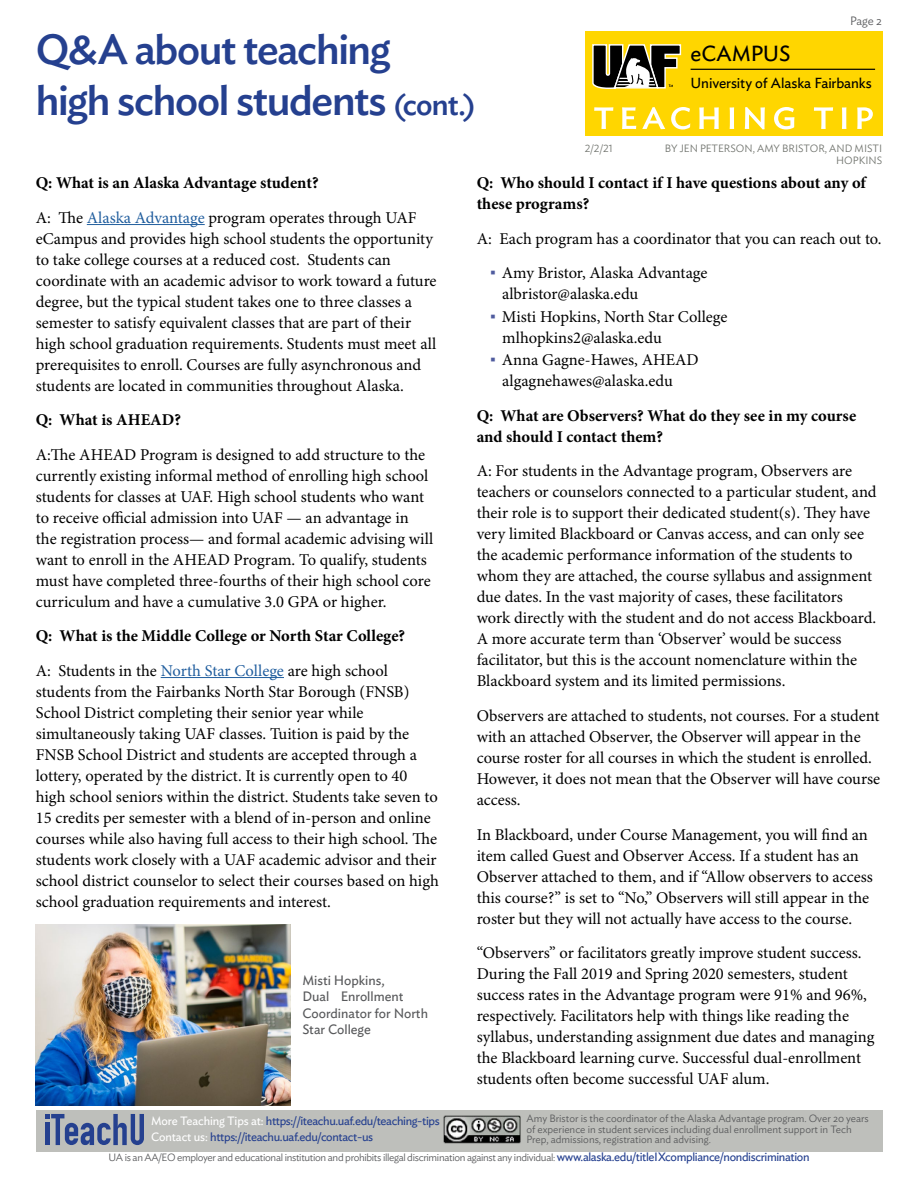
<style>
.page{position:relative;width:918px;height:1188px;background:#fff}
.page>*{position:absolute;margin:0;border:0;box-sizing:border-box;transform-origin:0 0}
.t1{font:500 42px/50.4px "Ideal Sans";letter-spacing:-.035em;color:#25408f}
.t2{font:21.75px "Ideal Sans";letter-spacing:-.01em;color:#000}
.t3{font:16.5px/21px "Minion Pro";color:#000}
.t4{font:700 16.5px/21px "Minion Pro";color:#000}
.t5{font:14.4px "Ideal Sans";letter-spacing:-.01em;color:#000}
.t6{font:13.5px/16.5px "Ideal Sans";color:#58595b}
.t7{font:12px/16.2px "Ideal Sans";letter-spacing:-.03em;color:#25408f}
.t8{font:300 12px "Ideal Sans";color:#58595b}
.t9{font:300 10.5px/10.5px "Ideal Sans";color:#58595b}
.t10{font:300 10.5px "Ideal Sans";letter-spacing:-.03em;color:#58595b}
.t11{font:300 10.5px/12.6px "Ideal Sans";color:#6e716b;text-align:right}
.s1{font-size:30px}
.s2{font-family:"Arial";color:#4f5b9e}
.s3{color:#215e9e}
.s4{color:#fff}
.s5{font-weight:400;font-size:12px;color:#25408f}
</style>
<div class="page">
<div style="left:36px;top:1110px;width:846px;height:41px;background:#bebfbb"></div>
<img style="left:444px;top:1116px;width:77px;height:28px">
<div style="left:585px;top:31px;width:297px;height:105px;background:#ffd600"></div>
<svg style="left:594px;top:107px;width:279px;height:23px"></svg>
<svg style="left:45px;top:1114px;width:99px;height:31px"></svg>
<svg style="left:592px;top:44px;width:90px;height:45px;background:#726c4b"></svg>
<hr style="left:691px;top:69px;width:184px;height:1px;background:#000">
<hr style="left:87px;top:224px;width:118px;height:1px;background:#215e9e">
<hr style="left:161px;top:677px;width:123px;height:1px;background:#215e9e">
<img style="left:36px;top:924px;width:255px;height:182px">
<h1 class="t1" style="left:36px;top:21px;width:441px">Q&amp;A about teaching high school students <span class="s1">(cont.)</span></h1>
<p class="t8" style="left:850px;top:12px;width:33px">Page 2</p>
<h2 class="t2" style="left:691px;top:36px;width:101px">eCAMPUS</h2>
<p class="t5" style="left:691px;top:72px;width:183px">University of Alaska Fairbanks</p>
<p class="t11" style="left:585px;top:141px;width:30px">2/2/21</p>
<p class="t11" style="left:665px;top:141px;width:219px">BY JEN PETERSON, AMY BRISTOR, AND MISTI<br>HOPKINS</p>
<p class="t4" style="left:477px;top:172px;width:391px">Q: Who should I contact if I have questions about any of these programs?</p>
<p class="t3" style="left:477px;top:229px;width:406px">A: Each program has a coordinator that you can reach out to.</p>
<p class="t3" style="left:502px;top:263px;width:207px;text-indent:-12px"><span class="s2">▪</span> Amy Bristor, Alaska Advantage albristor@alaska.edu</p>
<p class="t3" style="left:502px;top:307px;width:227px;text-indent:-12px"><span class="s2">▪</span> Misti Hopkins, North Star College mlhopkins2@alaska.edu</p>
<p class="t3" style="left:502px;top:350px;width:198px;text-indent:-12px"><span class="s2">▪</span> Anna Gagne-Hawes, AHEAD algagnehawes@alaska.edu</p>
<p class="t4" style="left:477px;top:405px;width:381px">Q: What are Observers? What do they see in my course and should I contact them?</p>
<p class="t3" style="left:477px;top:461px;width:401px">A: For students in the Advantage program, Observers are teachers or counselors connected to a particular student, and their role is to support their dedicated student(s). Tey have very limited Blackboard or Canvas access, and can only see the academic performance information of the students to whom they are attached, the course syllabus and assignment due dates. In the vast majority of cases, these facilitators work directly with the student and do not access Blackboard.<br>A more accurate term than ‘Observer’ would be success facilitator, but this is the account nomenclature within the Blackboard system and its limited permissions.</p>
<p class="t3" style="left:477px;top:706px;width:405px">Observers are attached to students, not courses. For a student with an attached Observer, the Observer will appear in the course roster for all courses in which the student is enrolled.<br>However, it does not mean that the Observer will have course access.</p>
<p class="t3" style="left:477px;top:824px;width:398px">In Blackboard, under Course Management, you will fnd an item called Guest and Observer Access. If a student has an Observer attached to them, and if “Allow observers to access this course?” is set to “No,” Observers will still appear in the roster but they will not actually have access to the course.</p>
<p class="t3" style="left:477px;top:943px;width:399px">“Observers” or facilitators greatly improve student success.<br>During the Fall 2019 and Spring 2020 semesters, student success rates in the Advantage program were 91% and 96%, respectively. Facilitators help with things like reading the syllabus, understanding assignment due dates and managing the Blackboard learning curve. Successful dual-enrollment students ofen become successful UAF alum.</p>
<p class="t9" style="left:526px;top:1113px;width:344px">Amy Bristor is the coordinator of the Alaska Advantage program. Over 20 years of experience in student services including dual enrollment support in Tech<br>Prep, admissions, registration and advising.</p>
<p class="t4" style="left:36px;top:172px;width:284px">Q: What is an Alaska Advantage student?</p>
<p class="t3" style="left:36px;top:208px;width:402px">A: Te <span class="s3">Alaska Advantage</span> program operates through UAF eCampus and provides high school students the opportunity to take college courses at a reduced cost. Students can coordinate with an academic advisor to work toward a future degree, but the typical student takes one to three classes a semester to satisfy equivalent classes that are part of their high school graduation requirements. Students must meet all prerequisites to enroll. Courses are fully asynchronous and students are located in communities throughout Alaska.</p>
<p class="t4" style="left:36px;top:409px;width:147px">Q: What is AHEAD?</p>
<p class="t3" style="left:36px;top:445px;width:399px">A:Te AHEAD Program is designed to add structure to the currently existing informal method of enrolling high school students for classes at UAF. High school students who want to receive ofcial admission into UAF — an advantage in the registration process— and formal academic advising will want to enroll in the AHEAD Program. To qualify, students must have completed three-fourths of their high school core curriculum and have a cumulative 3.0 GPA or higher.</p>
<p class="t4" style="left:36px;top:625px;width:371px">Q: What is the Middle College or North Star College?</p>
<p class="t3" style="left:36px;top:661px;width:405px">A: Students in the <span class="s3">North Star College</span> are high school students from the Fairbanks North Star Borough (FNSB)<br>School District completing their senior year while simultaneously taking UAF classes. Tuition is paid by the FNSB School District and students are accepted through a lottery, operated by the district. It is currently open to 40 high school seniors within the district. Students take seven to 15 credits per semester with a blend of in-person and online courses while also having full access to their high school. Te students work closely with a UAF academic advisor and their school district counselor to select their courses based on high school graduation requirements and interest.</p>
<p class="t6" style="left:302px;top:971px;width:127px">Misti Hopkins,<br>Dual Enrollment<br>Coordinator for North<br>Star College</p>
<p class="t7" style="left:151px;top:1112px;width:290px"><span class="s4">More Teaching Tips at:</span> https://iteachu.uaf.edu/teaching-tips<br><span class="s4">Contact us:</span> https://iteachu.uaf.edu/contact-us</p>
<p class="t10" style="left:109px;top:1149px;width:703px">UA is an AA/EO employer and educational institution and prohibits illegal discrimination against any individual: <span class="s5">www.alaska.edu/titleIXcompliance/nondiscrimination</span></p>
</div>
